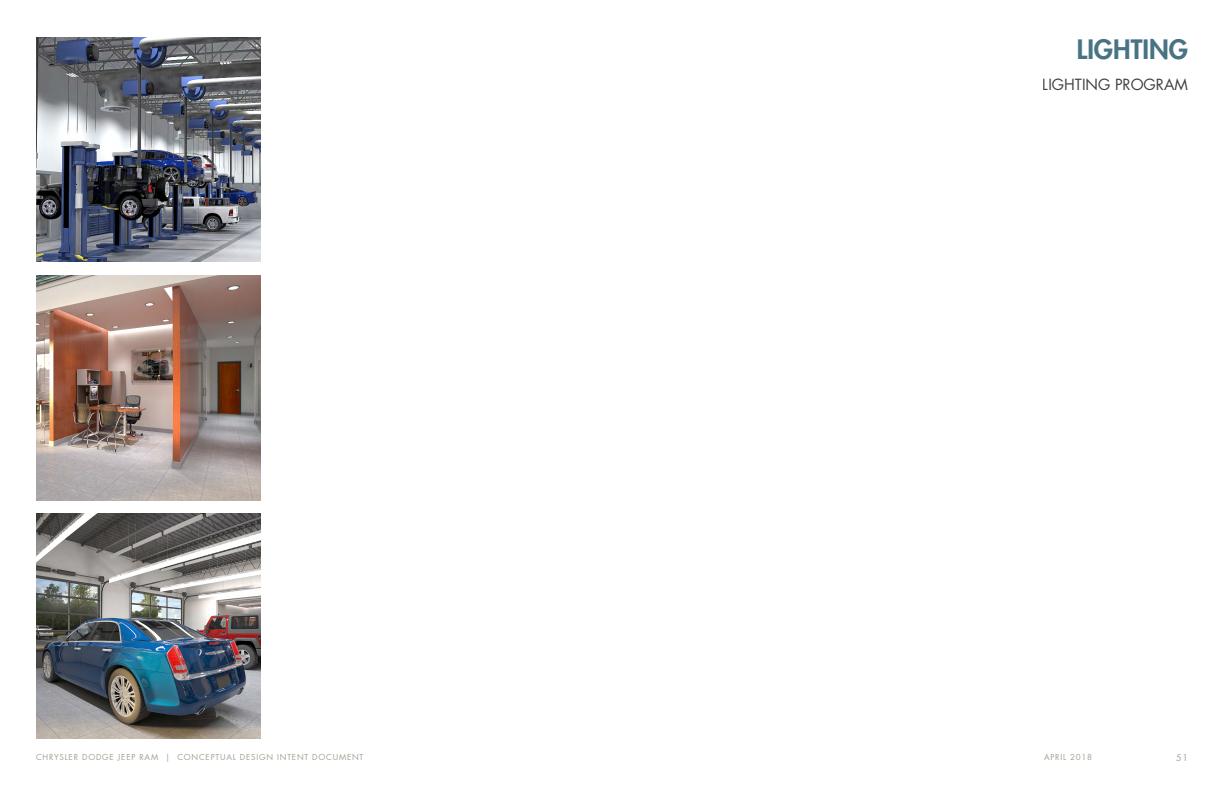
<style>
.page{position:relative;width:1224px;height:792px;background:#fff}
.page>*{position:absolute;margin:0;border:0;box-sizing:border-box;transform-origin:0 0}
.t1{font:800 26px "Futura Std";color:#487384}
.t2{font:15px "Futura Std";color:#000}
.t3{font:9px "Futura Std";color:#887e6e}
.t4{font:8px "Futura Std";letter-spacing:.1em;color:#887e6e}
</style>
<div class="page">
<img style="left:36px;top:37px;width:225px;height:225px">
<img style="left:36px;top:275px;width:225px;height:225px">
<img style="left:36px;top:513px;width:225px;height:225px">
<h1 class="t1" style="left:1077px;top:32px;width:113px">LIGHTING</h1>
<h2 class="t2" style="left:1043px;top:75px;width:147px">LIGHTING PROGRAM</h2>
<p class="t4" style="left:36px;top:752px;width:329px">CHRYSLER DODGE JEEP RAM | CONCEPTUAL DESIGN INTENT DOCUMENT</p>
<p class="t4" style="left:1044px;top:752px;width:50px">APRIL 2018</p>
<p class="t3" style="left:1176px;top:751px;width:13px">51</p>
</div>
